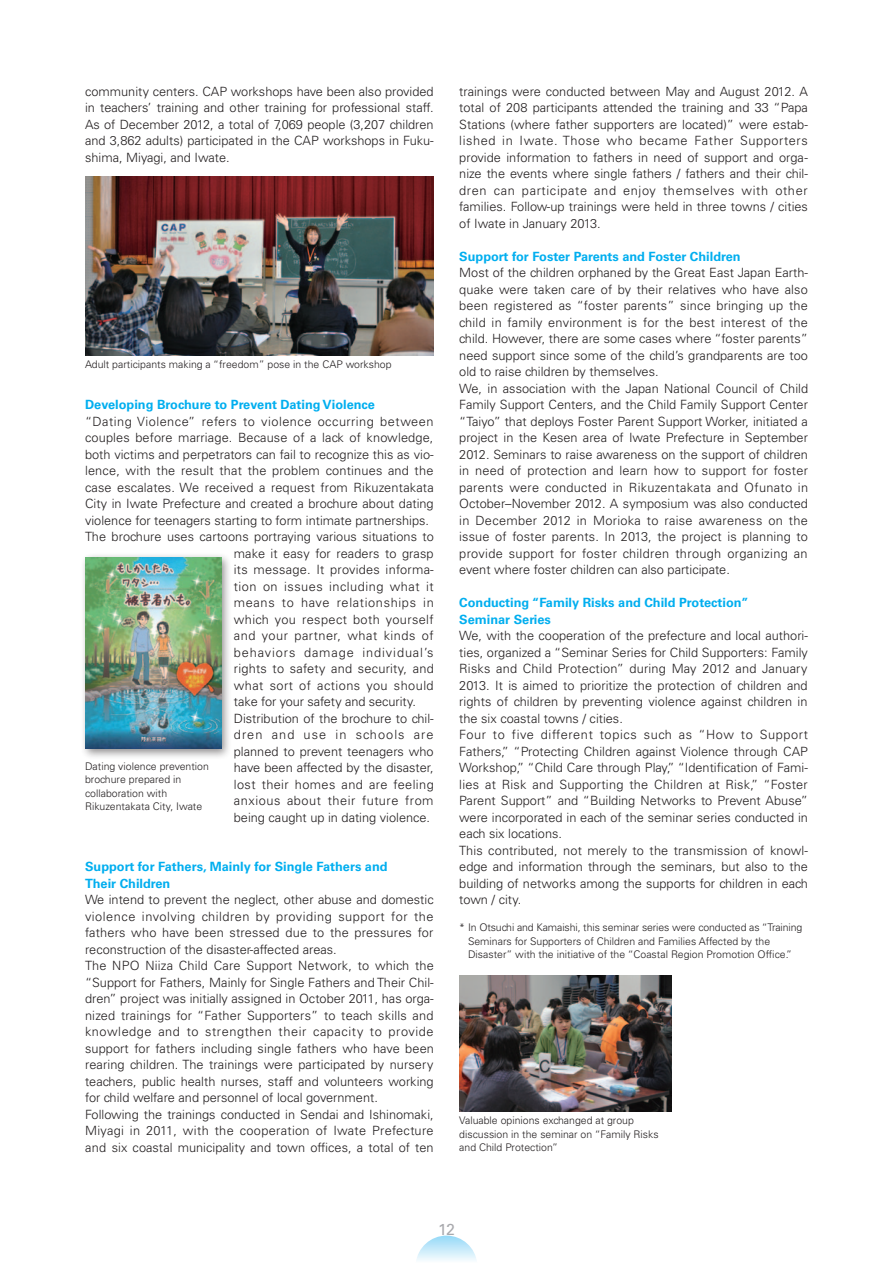
<style>
.page{position:relative;width:893px;height:1263px;background:#fff}
.page>*{position:absolute;margin:0;border:0;box-sizing:border-box;transform-origin:0 0}
.t1{font:15.9px "Univers LT Std";color:#a8a9ad}
.t2{font:300 12.75px/16.5px "Univers LT Std";color:#231f20}
.t3{font:700 12.75px/16.5px "Univers LT Std";color:#00aeef}
.t4{font:300 12.75px "Univers LT Std";letter-spacing:.04em;color:#231f20}
.t5{font:300 12.75px "Univers LT Std";letter-spacing:.03em;color:#231f20}
.t6{font:300 12.75px "Univers LT Std";letter-spacing:.02em;color:#231f20}
.t7{font:300 12.75px "Univers LT Std";letter-spacing:.07em;color:#231f20}
.t8{font:300 12.75px "Univers LT Std";letter-spacing:.045em;color:#231f20}
.t9{font:300 12.75px "Univers LT Std";letter-spacing:.05em;color:#231f20}
.t10{font:300 12.75px "Univers LT Std";letter-spacing:.035em;color:#231f20}
.t11{font:300 12.75px "Univers LT Std";letter-spacing:.085em;color:#231f20}
.t12{font:300 10.5px/13.5px "Univers LT Std";color:#231f20}
</style>
<div class="page">
<svg style="left:417px;top:1235px;width:59px;height:26px"></svg>
<img style="left:459px;top:975px;width:213px;height:136px">
<div style="left:80px;top:552px;width:152px;height:208px;background:#231f20;opacity:.5"></div>
<img style="left:85px;top:557px;width:136px;height:191px">
<img style="left:85px;top:176px;width:349px;height:179px">
<p class="t2" style="left:85px;top:83px;width:350px;text-align:justify">community centers. CAP workshops have been also provided in teachers’ training and other training for professional staff.<br>As of December 2012, a total of 7,069 people (3,207 children and 3,862 adults) participated in the CAP workshops in Fuku&shy;shima, Miyagi, and Iwate.</p>
<p class="t12" style="left:85px;top:358px;width:308px">Adult participants making a “freedom” pose in the CAP workshop</p>
<p class="t3" style="left:85px;top:396px;width:292px">Developing Brochure to Prevent Dating Violence</p>
<p class="t4" style="left:85px;top:413px;width:350px">“Dating Violence” refers to violence occurring between</p>
<p class="t2" style="left:85px;top:429px;width:350px">couples before marriage. Because of a lack of knowledge,</p>
<p class="t2" style="left:85px;top:446px;width:350px">both victims and perpetrators can fail to recognize this as vio-</p>
<p class="t2" style="left:85px;top:462px;width:350px">lence, with the result that the problem continues and the</p>
<p class="t2" style="left:85px;top:479px;width:350px">case escalates. We received a request from Rikuzentakata</p>
<p class="t2" style="left:85px;top:495px;width:350px">City in Iwate Prefecture and created a brochure about dating</p>
<p class="t2" style="left:85px;top:512px;width:346px">violence for teenagers starting to form intimate partnerships.</p>
<p class="t2" style="left:85px;top:528px;width:350px">The brochure uses cartoons portraying various situations to</p>
<p class="t2" style="left:234px;top:545px;width:201px">make it easy for readers to grasp</p>
<p class="t6" style="left:234px;top:562px;width:201px">its message. It provides informa-</p>
<p class="t4" style="left:234px;top:578px;width:201px">tion on issues including what it</p>
<p class="t9" style="left:234px;top:595px;width:201px">means to have relationships in</p>
<p class="t5" style="left:234px;top:611px;width:201px">which you respect both yourself</p>
<p class="t4" style="left:234px;top:628px;width:201px">and your partner, what kinds of</p>
<p class="t7" style="left:234px;top:644px;width:201px">behaviors damage individual’s</p>
<p class="t2" style="left:234px;top:660px;width:201px">rights to safety and security, and</p>
<p class="t10" style="left:234px;top:677px;width:201px">what sort of actions you should</p>
<p class="t2" style="left:234px;top:693px;width:184px">take for your safety and security.</p>
<p class="t2" style="left:234px;top:710px;width:201px">Distribution of the brochure to chil-</p>
<p class="t11" style="left:234px;top:727px;width:201px">dren and use in schools are</p>
<p class="t2" style="left:234px;top:743px;width:201px">planned to prevent teenagers who</p>
<p class="t2" style="left:234px;top:759px;width:201px">have been affected by the disaster,</p>
<p class="t5" style="left:234px;top:776px;width:201px">lost their homes and are feeling</p>
<p class="t8" style="left:234px;top:793px;width:201px">anxious about their future from</p>
<p class="t2" style="left:234px;top:809px;width:198px">being caught up in dating violence.</p>
<p class="t3" style="left:85px;top:858px;width:304px">Support for Fathers, Mainly for Single Fathers and<br>Their Children</p>
<p class="t2" style="left:85px;top:891px;width:350px">We intend to prevent the neglect, other abuse and domestic violence involving children by providing support for the fathers who have been stressed due to the pressures for reconstruction of the disaster-affected areas.<br>The NPO Niiza Child Care Support Network, to which the “Support for Fathers, Mainly for Single Fathers and Their Chil&shy;dren” project was initially assigned in October 2011, has orga&shy;nized trainings for “Father Supporters” to teach skills and knowledge and to strengthen their capacity to provide support for fathers including single fathers who have been rearing children. The trainings were participated by nursery teachers, public health nurses, staff and volunteers working for child welfare and personnel of local government.<br>Following the trainings conducted in Sendai and Ishinomaki, Miyagi in 2011, with the cooperation of Iwate Prefecture and six coastal municipality and town offices, a total of ten</p>
<p class="t12" style="left:85px;top:759px;width:125px">Dating violence prevention brochure prepared in collaboration with<br>Rikuzentakata City, Iwate</p>
<p class="t2" style="left:459px;top:83px;width:350px;text-align:justify">trainings were conducted between May and August 2012. A total of 208 participants attended the training and 33 “Papa Stations (where father supporters are located)” were estab&shy;lished in Iwate. Those who became Father Supporters provide information to fathers in need of support and orga&shy;nize the events where single fathers / fathers and their chil&shy;dren can participate and enjoy themselves with other families. Follow-up trainings were held in three towns / cities of Iwate in January 2013.</p>
<p class="t3" style="left:459px;top:248px;width:283px">Support for Foster Parents and Foster Children</p>
<p class="t2" style="left:459px;top:264px;width:350px">Most of the children orphaned by the Great East Japan Earth&shy;quake were taken care of by their relatives who have also been registered as “foster parents” since bringing up the child in family environment is for the best interest of the child. However, there are some cases where “foster parents” need support since some of the child’s grandparents are too old to raise children by themselves.<br>We, in association with the Japan National Council of Child Family Support Centers, and the Child Family Support Center “Taiyo” that deploys Foster Parent Support Worker, initiated a project in the Kesen area of Iwate Prefecture in September 2012. Seminars to raise awareness on the support of children in need of protection and learn how to support for foster parents were conducted in Rikuzentakata and Ofunato in October–November 2012. A symposium was also conducted in December 2012 in Morioka to raise awareness on the issue of foster parents. In 2013, the project is planning to provide support for foster children through organizing an event where foster children can also participate.</p>
<p class="t3" style="left:459px;top:594px;width:291px">Conducting “Family Risks and Child Protection”<br>Seminar Series</p>
<p class="t2" style="left:459px;top:627px;width:350px">We, with the cooperation of the prefecture and local authori&shy;ties, organized a “Seminar Series for Child Supporters: Family Risks and Child Protection” during May 2012 and January 2013. It is aimed to prioritize the protection of children and rights of children by preventing violence against children in the six coastal towns / cities.<br>Four to five different topics such as “How to Support Fathers,” “Protecting Children against Violence through CAP Workshop,” “Child Care through Play,” “Identification of Fami&shy;lies at Risk and Supporting the Children at Risk,” “Foster Parent Support” and “Building Networks to Prevent Abuse” were incorporated in each of the seminar series conducted in each six locations.<br>This contributed, not merely to the transmission of knowl&shy;edge and information through the seminars, but also to the building of networks among the supports for children in each town / city.</p>
<p class="t12" style="left:468px;top:921px;width:336px;text-indent:-9px">* In Otsuchi and Kamaishi, this seminar series were conducted as “Training<br>Seminars for Supporters of Children and Families Affected by the<br>Disaster” with the initiative of the “Coastal Region Promotion Office.”</p>
<p class="t12" style="left:459px;top:1114px;width:201px">Valuable opinions exchanged at group discussion in the seminar on “Family Risks and Child Protection”</p>
<p class="t1" style="left:438px;top:1220px;width:18px">12</p>
</div>
